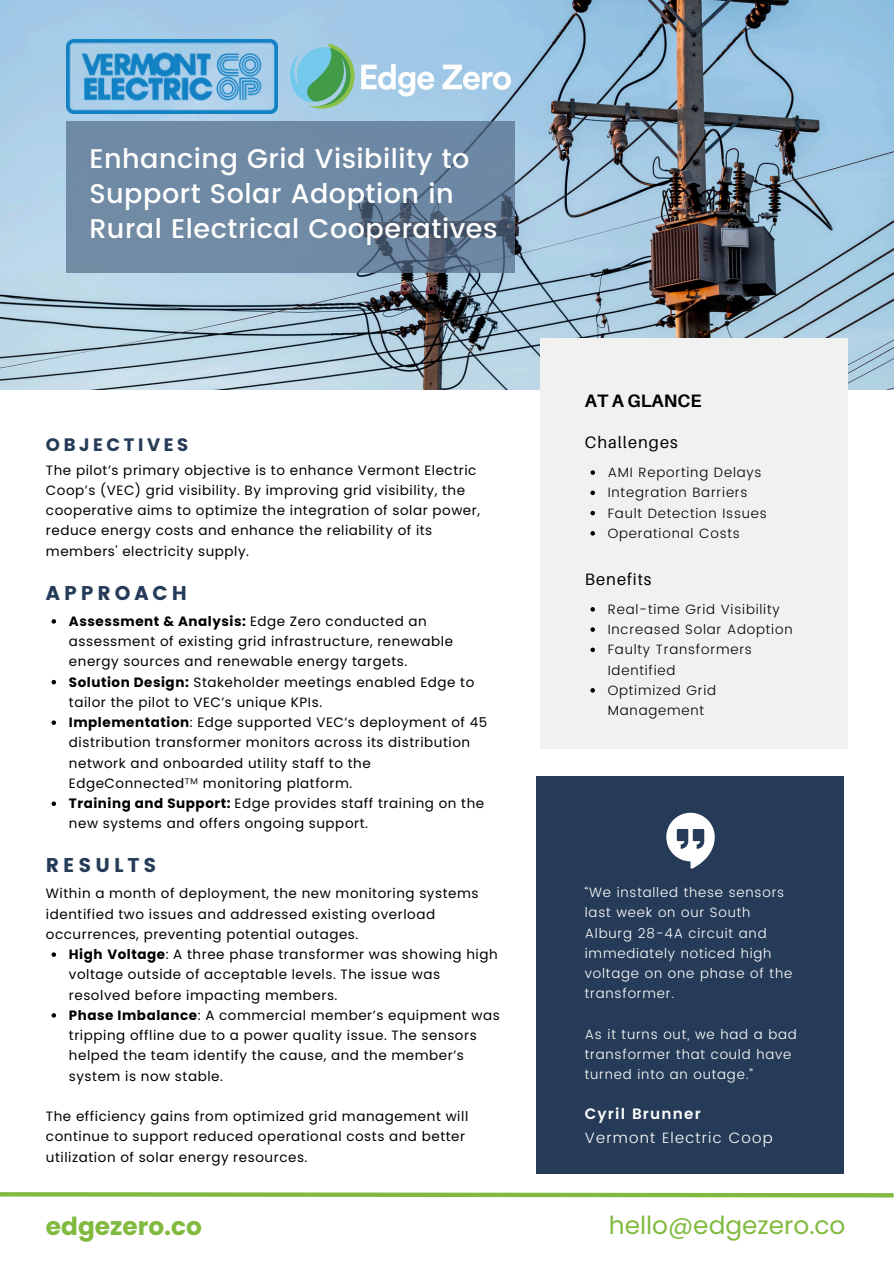
<style>
.page{position:relative;width:894px;height:1264px;background:#fff}
.page>*{position:absolute;margin:0;border:0;box-sizing:border-box;transform-origin:0 0}
.t1{font:500 27px/34.8px "Poppins";letter-spacing:.02em;color:#fff}
.t2{font:24.75px "Poppins";color:#82ba40}
.t3{font:700 24.75px "Poppins";color:#82ba40}
.t4{font:19.95px "Poppins";letter-spacing:.2em;color:#263b57}
.t5{font:700 18px "Poppins";letter-spacing:.2em;color:#263b57}
.t6{font:700 18px "Aileron";color:#000}
.t7{font:16.5px "Aileron";letter-spacing:.06em;color:#000}
.t8{font:300 15px "Poppins";letter-spacing:.08em;color:#fff}
.t9{font:600 15px "Poppins";letter-spacing:.08em;color:#fff}
.t10{font:13.5px/20.2px "Poppins";letter-spacing:.04em;color:#000}
.t11{font:300 13.5px/20.2px "Poppins";letter-spacing:.06em;color:#fff}
.t12{font:300 13.5px/20.2px "Poppins";letter-spacing:.06em;color:#000}
.s1{font-weight:700}
.s2{font-family:"Noto Sans"}
</style>
<div class="page">
<img style="left:0;top:0;width:893px;height:389px">
<div style="left:539px;top:338px;width:308px;height:411px;background:#f1f1f1"></div>
<div style="left:536px;top:776px;width:308px;height:397px;background:#263b57"></div>
<svg style="left:666px;top:812px;width:48px;height:56px"></svg>
<svg style="left:66px;top:121px;width:449px;height:151px;background:#6b859f"></svg>
<img style="left:66px;top:39px;width:212px;height:74px">
<svg style="left:52px;top:952px;width:4px;height:4px"></svg>
<svg style="left:52px;top:1013px;width:4px;height:4px"></svg>
<svg style="left:0;top:1192px;width:893px;height:5px;background:#94c45c"></svg>
<img style="left:291px;top:44px;width:219px;height:65px">
<svg style="left:590px;top:607px;width:4px;height:4px"></svg>
<svg style="left:590px;top:627px;width:4px;height:5px"></svg>
<svg style="left:590px;top:647px;width:4px;height:5px"></svg>
<svg style="left:590px;top:688px;width:4px;height:4px"></svg>
<svg style="left:590px;top:470px;width:4px;height:5px"></svg>
<svg style="left:590px;top:490px;width:4px;height:5px"></svg>
<svg style="left:590px;top:511px;width:4px;height:4px"></svg>
<svg style="left:590px;top:531px;width:4px;height:4px"></svg>
<svg style="left:52px;top:619px;width:4px;height:4px"></svg>
<svg style="left:52px;top:680px;width:4px;height:4px"></svg>
<svg style="left:52px;top:720px;width:4px;height:5px"></svg>
<svg style="left:52px;top:801px;width:4px;height:5px"></svg>
<p class="t1" style="left:89px;top:141px;width:409px">Enhancing Grid Visibility to<br>Support Solar Adoption in<br>Rural Electrical Cooperatives</p>
<p class="t5" style="left:46px;top:432px;width:144px">OBJECTIVES</p>
<p class="t10" style="left:46px;top:460px;width:435px">The pilot’s primary objective is to enhance Vermont Electric Coop’s (VEC) grid visibility. By improving grid visibility, the cooperative aims to optimize the integration of solar power, reduce energy costs and enhance the reliability of its members' electricity supply.</p>
<h3 class="t4" style="left:46px;top:581px;width:142px">APPROACH</h3>
<p class="t10" style="left:69px;top:611px;width:385px"><span class="s1">Assessment &amp; Analysis:</span> Edge Zero conducted an assessment of existing grid infrastructure, renewable energy sources and renewable energy targets.</p>
<p class="t10" style="left:69px;top:671px;width:407px"><span class="s1">Solution Design:</span> Stakeholder meetings enabled Edge to tailor the pilot to VEC’s unique KPIs.</p>
<h4 class="t10" style="left:69px;top:712px;width:419px"><span class="s1">Implementation</span>: Edge supported VEC’s deployment of 45 distribution transformer monitors across its distribution network and onboarded utility staff to the EdgeConnected<span class="s2">ᵀᴹ</span> monitoring platform.</h4>
<h5 class="t10" style="left:69px;top:793px;width:417px"><span class="s1">Training and Support:</span> Edge provides staff training on the new systems and offers ongoing support.</h5>
<p class="t4" style="left:46px;top:853px;width:112px">RESULTS</p>
<p class="t10" style="left:46px;top:883px;width:434px">Within a month of deployment, the new monitoring systems identified two issues and addressed existing overload occurrences, preventing potential outages.</p>
<h1 class="t10" style="left:69px;top:944px;width:430px"><span class="s1">High Voltage</span>: A three phase transformer was showing high voltage outside of acceptable levels. The issue was resolved before impacting members.</h1>
<h3 class="t10" style="left:69px;top:1005px;width:432px"><span class="s1">Phase Imbalance</span>: A commercial member’s equipment was tripping offline due to a power quality issue. The sensors helped the team identify the cause, and the member’s system is now stable.</h3>
<h5 class="t10" style="left:46px;top:1106px;width:424px">The efficiency gains from optimized grid management will continue to support reduced operational costs and better utilization of solar energy resources.</h5>
<p class="t6" style="left:584px;top:389px;width:118px">AT A GLANCE</p>
<p class="t7" style="left:584px;top:432px;width:94px">Challenges</p>
<p class="t12" style="left:607px;top:462px;width:155px">AMI Reporting Delays</p>
<h3 class="t12" style="left:607px;top:482px;width:141px">Integration Barriers</h3>
<p class="t12" style="left:607px;top:503px;width:160px">Fault Detection Issues</p>
<p class="t12" style="left:607px;top:523px;width:134px">Operational Costs</p>
<h3 class="t7" style="left:584px;top:569px;width:68px">Benefits</h3>
<p class="t12" style="left:607px;top:599px;width:173px">Real-time Grid Visibility</p>
<p class="t12" style="left:607px;top:619px;width:186px">Increased Solar Adoption</p>
<p class="t12" style="left:607px;top:639px;width:146px">Faulty Transformers<br>Identified</p>
<p class="t12" style="left:607px;top:680px;width:110px">Optimized Grid<br>Management</p>
<p class="t11" style="left:584px;top:882px;width:209px">“We installed these sensors last week on our South<br>Alburg 28-4A circuit and immediately noticed high voltage on one phase of the transformer.</p>
<p class="t11" style="left:584px;top:1024px;width:213px">As it turns out, we had a bad transformer that could have turned into an outage.”</p>
<p class="t9" style="left:584px;top:1104px;width:117px">Cyril Brunner</p>
<h5 class="t8" style="left:584px;top:1128px;width:189px">Vermont Electric Coop</h5>
<p class="t3" style="left:46px;top:1208px;width:157px">edgezero.co</p>
<h1 class="t2" style="left:608px;top:1208px;width:238px">hello@edgezero.co</h1>
</div>
